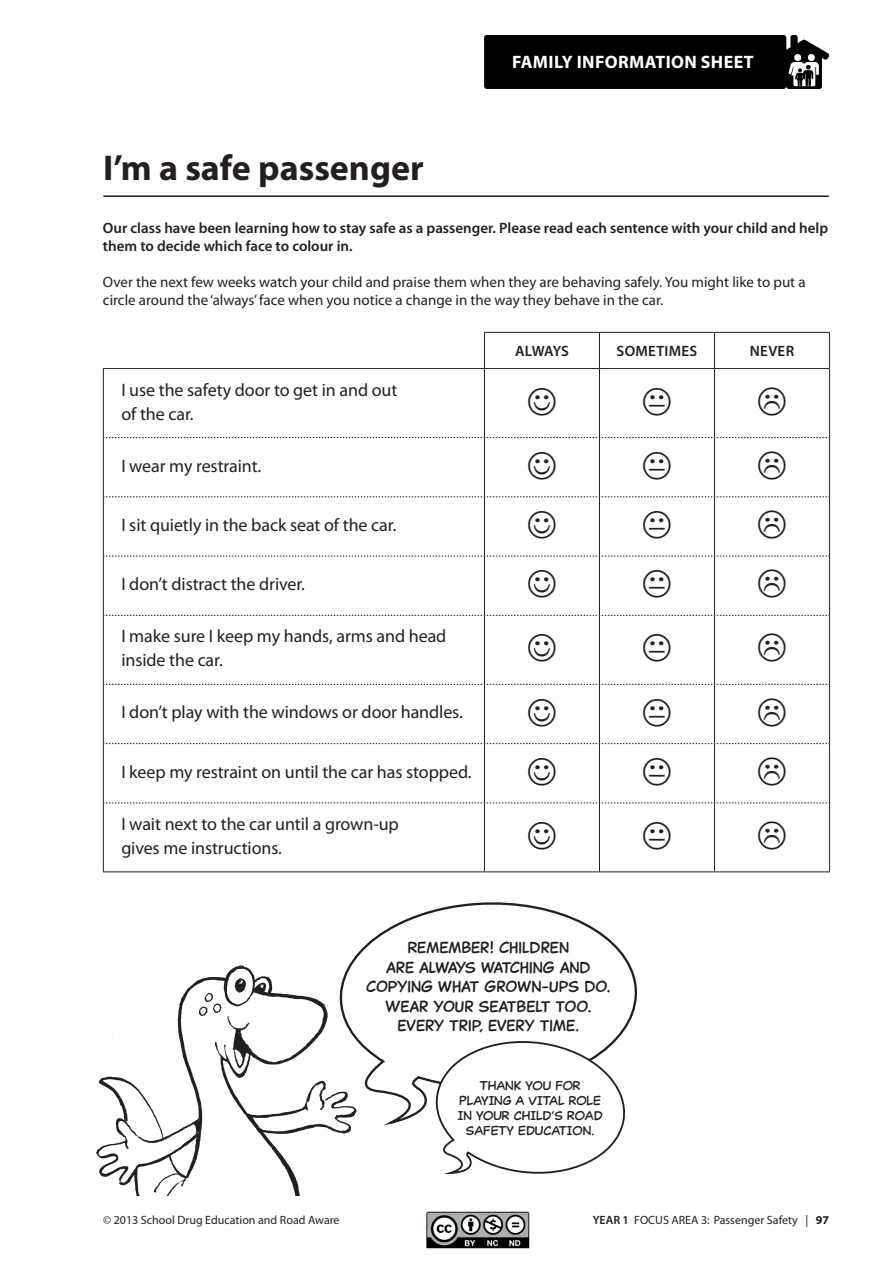
<style>
.page{position:relative;width:893px;height:1263px;background:#fff}
.page>*{position:absolute;margin:0;border:0;box-sizing:border-box;transform-origin:0 0}
.t1{font:700 36px "Myriad Pro";color:#231f20}
.t2{font:18px/24px "Myriad Pro";letter-spacing:-.005em;color:#231f20}
.t3{font:700 18px "Myriad Pro";letter-spacing:.02em;color:#fff}
.t4{font:15px/18px "Myriad Pro";color:#231f20}
.t5{font:600 15px/18px "Myriad Pro";color:#231f20}
.t6{font:15px/19.5px "Captain Comic Pro";color:#231f20;text-align:center}
.t7{font:12px "Myriad Pro";color:#231f20}
.t8{font:12px/15px "Captain Comic Pro";color:#231f20;text-align:center}
.s1{font-weight:600}
.s2{font-weight:700}
</style>
<div class="page">
<svg style="left:484px;top:35px;width:345px;height:54px;background:#0e0e0e"></svg>
<svg style="left:350px;top:902px;width:288px;height:224px"></svg>
<svg style="left:432px;top:1036px;width:200px;height:138px"></svg>
<hr style="left:104px;top:195px;width:724px;height:2px;background:#231f20">
<hr style="left:103px;top:369px;width:1px;height:69px;background:#231f20">
<hr style="left:829px;top:369px;width:1px;height:69px;background:#231f20">
<hr style="left:103px;top:438px;width:1px;height:59px;background:#231f20">
<hr style="left:829px;top:438px;width:1px;height:59px;background:#231f20">
<hr style="left:103px;top:497px;width:1px;height:59px;background:#231f20">
<hr style="left:829px;top:497px;width:1px;height:59px;background:#231f20">
<hr style="left:103px;top:556px;width:1px;height:59px;background:#231f20">
<hr style="left:829px;top:556px;width:1px;height:59px;background:#231f20">
<hr style="left:103px;top:615px;width:1px;height:69px;background:#231f20">
<hr style="left:829px;top:615px;width:1px;height:69px;background:#231f20">
<hr style="left:103px;top:684px;width:1px;height:60px;background:#231f20">
<hr style="left:829px;top:684px;width:1px;height:60px;background:#231f20">
<hr style="left:103px;top:744px;width:1px;height:59px;background:#231f20">
<hr style="left:829px;top:744px;width:1px;height:59px;background:#231f20">
<hr style="left:103px;top:803px;width:1px;height:68px;background:#231f20">
<hr style="left:829px;top:803px;width:1px;height:68px;background:#231f20">
<hr style="left:103px;top:871px;width:381px;height:1px;background:#231f20">
<hr style="left:484px;top:871px;width:115px;height:1px;background:#231f20">
<hr style="left:599px;top:871px;width:115px;height:1px;background:#231f20">
<hr style="left:714px;top:871px;width:116px;height:1px;background:#231f20">
<hr style="left:484px;top:332px;width:115px;height:1px;background:#231f20">
<hr style="left:599px;top:332px;width:115px;height:1px;background:#231f20">
<hr style="left:714px;top:332px;width:116px;height:1px;background:#231f20">
<hr style="left:829px;top:333px;width:1px;height:36px;background:#231f20">
<hr style="left:103px;top:368px;width:381px;height:1px;background:#231f20">
<hr style="left:599px;top:333px;width:1px;height:35px;background:#231f20">
<hr style="left:714px;top:333px;width:1px;height:35px;background:#231f20">
<hr style="left:484px;top:369px;width:1px;height:68px;background:#231f20">
<hr style="left:599px;top:369px;width:1px;height:68px;background:#231f20">
<hr style="left:714px;top:369px;width:1px;height:68px;background:#231f20">
<hr style="left:484px;top:438px;width:1px;height:59px;background:#231f20">
<hr style="left:599px;top:438px;width:1px;height:59px;background:#231f20">
<hr style="left:714px;top:438px;width:1px;height:59px;background:#231f20">
<hr style="left:484px;top:497px;width:1px;height:59px;background:#231f20">
<hr style="left:599px;top:497px;width:1px;height:59px;background:#231f20">
<hr style="left:714px;top:497px;width:1px;height:59px;background:#231f20">
<hr style="left:484px;top:556px;width:1px;height:59px;background:#231f20">
<hr style="left:599px;top:556px;width:1px;height:59px;background:#231f20">
<hr style="left:714px;top:556px;width:1px;height:59px;background:#231f20">
<hr style="left:484px;top:615px;width:1px;height:69px;background:#231f20">
<hr style="left:599px;top:615px;width:1px;height:69px;background:#231f20">
<hr style="left:714px;top:615px;width:1px;height:69px;background:#231f20">
<hr style="left:484px;top:684px;width:1px;height:59px;background:#231f20">
<hr style="left:599px;top:684px;width:1px;height:59px;background:#231f20">
<hr style="left:714px;top:684px;width:1px;height:59px;background:#231f20">
<hr style="left:484px;top:744px;width:1px;height:59px;background:#231f20">
<hr style="left:599px;top:744px;width:1px;height:59px;background:#231f20">
<hr style="left:714px;top:744px;width:1px;height:59px;background:#231f20">
<hr style="left:484px;top:803px;width:1px;height:68px;background:#231f20">
<hr style="left:599px;top:803px;width:1px;height:68px;background:#231f20">
<hr style="left:714px;top:803px;width:1px;height:68px;background:#231f20">
<hr style="left:484px;top:333px;width:1px;height:35px;background:#231f20">
<hr style="left:484px;top:368px;width:115px;height:1px;background:#231f20">
<hr style="left:599px;top:368px;width:115px;height:1px;background:#231f20">
<hr style="left:714px;top:368px;width:115px;height:1px;background:#231f20">
<svg style="left:104px;top:437px;width:725px;height:1px"></svg>
<svg style="left:104px;top:497px;width:725px;height:1px"></svg>
<svg style="left:104px;top:556px;width:725px;height:1px"></svg>
<svg style="left:104px;top:615px;width:725px;height:1px"></svg>
<svg style="left:104px;top:684px;width:725px;height:1px"></svg>
<svg style="left:104px;top:743px;width:725px;height:1px"></svg>
<svg style="left:104px;top:803px;width:725px;height:1px"></svg>
<img style="left:96px;top:963px;width:263px;height:232px">
<img style="left:427px;top:1212px;width:102px;height:36px">
<p class="t3" style="left:512px;top:50px;width:76px">family infor</p>
<p class="t3" style="left:629px;top:50px;width:19px">mation</p>
<p class="t3" style="left:701px;top:50px;width:34px">sheet</p>
<h1 class="t1" style="left:103px;top:144px;width:322px">I’m a safe passenger</h1>
<p class="t5" style="left:103px;top:219px;width:727px">Our class have been learning how to stay safe as a passenger. Please read each sentence with your child and help them to decide which face to colour in.</p>
<p class="t4" style="left:103px;top:273px;width:704px">Over the next few weeks watch your child and praise them when they are behaving safely. You might like to put a circle around the ‘always’ face when you notice a change in the way they behave in the car.</p>
<p class="t5" style="left:515px;top:342px;width:10px">always</p>
<p class="t5" style="left:617px;top:342px;width:10px">sometimes</p>
<p class="t5" style="left:750px;top:342px;width:37px">never</p>
<p class="t2" style="left:121px;top:377px;width:278px">I use the safety door to get in and out of the car.</p>
<p class="t2" style="left:121px;top:453px;width:141px">I wear my restraint.</p>
<p class="t2" style="left:121px;top:513px;width:277px">I sit quietly in the back seat of the car.</p>
<p class="t2" style="left:121px;top:572px;width:185px">I don’t distract the driver.</p>
<p class="t2" style="left:121px;top:624px;width:327px">I make sure I keep my hands, arms and head inside the car.</p>
<p class="t2" style="left:121px;top:700px;width:343px">I don’t play with the windows or door handles.</p>
<p class="t2" style="left:121px;top:759px;width:352px">I keep my restraint on until the car has stopped.</p>
<p class="t2" style="left:121px;top:811px;width:279px">I wait next to the car until a grown-up gives me instructions.</p>
<p class="t6" style="left:366px;top:938px;width:246px">REMEMBER! CHILDREN<br>ARE ALWAYS WATCHING AND<br>COPYING WHAT GROWN-UPS DO.<br>WEAR YOUR SEATBELT TOO.<br>EVERY TRIP, EVERY TIME.</p>
<p class="t8" style="left:458px;top:1077px;width:146px">THANK YOU FOR<br>PLAYING A VITAL ROLE<br>IN YOUR CHILD’S ROAD<br>SAFETY EDUCATION.</p>
<p class="t7" style="left:103px;top:1213px;width:238px">© 2013 School Drug Education and Road Aware</p>
<p class="t7" style="left:593px;top:1213px;width:238px"><span class="s1">YEAR 1</span> FOCUS AREA 3: Passenger Safety | <span class="s2">97</span></p>
</div>
